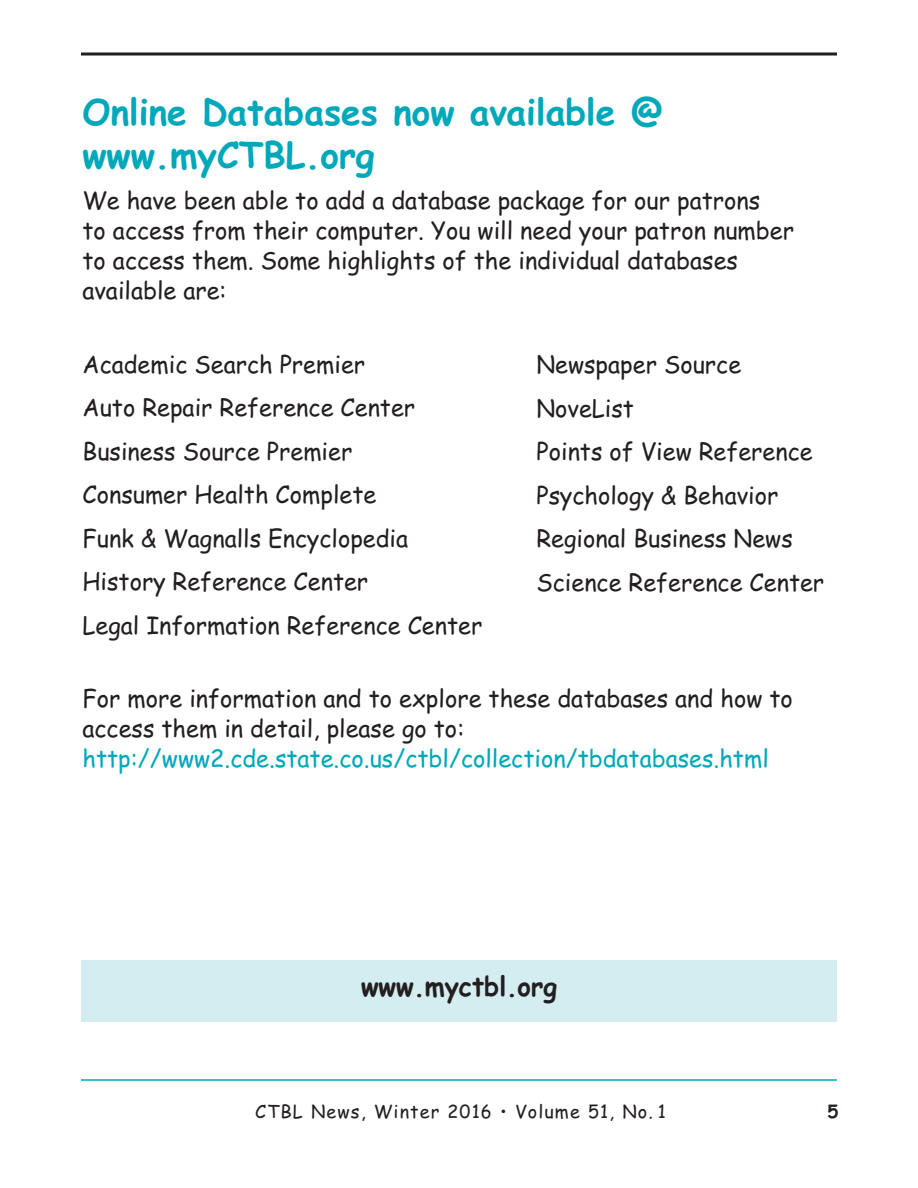
<style>
.page{position:relative;width:918px;height:1188px;background:#fff}
.page>*{position:absolute;margin:0;border:0;box-sizing:border-box;transform-origin:0 0}
.t1{font:700 36px/43.5px "Comic Sans MS";color:#00a8b9}
.t2{font:700 27px "Comic Sans MS";color:#231f20;scale:.95 1}
.t3{font:24px/43.5px "Comic Sans MS";color:#231f20}
.t4{font:24px "Comic Sans MS";color:#00a8b9}
.t5{font:18px "Comic Sans MS";letter-spacing:.06em;color:#231f20}
.t6{font:700 18px "Comic Sans MS";color:#231f20}
</style>
<div class="page">
<hr style="left:81px;top:1079px;width:756px;height:2px;background:#00a8b9">
<svg style="left:81px;top:52px;width:756px;height:4px;background:#595657"></svg>
<div style="left:81px;top:960px;width:756px;height:62px;background:#d4edf1"></div>
<h1 class="t1" style="left:83px;top:91px;width:583px">Online Databases now available @ www.myCTBL.org</h1>
<p class="t3" style="left:83px;top:186px;width:713px;line-height:30px">We have been able to add a database package for our patrons<br>to access from their computer. You will need your patron number to access them. Some highlights of the individual databases available are:</p>
<p class="t3" style="left:83px;top:343px;width:401px">Academic Search Premier<br>Auto Repair Reference Center<br>Business Source Premier<br>Consumer Health Complete<br>Funk &amp; Wagnalls Encyclopedia<br>History Reference Center<br>Legal Information Reference Center</p>
<p class="t3" style="left:536px;top:343px;width:289px">Newspaper Source<br>NoveList<br>Points of View Reference<br>Psychology &amp; Behavior<br>Regional Business News<br>Science Reference Center</p>
<p class="t3" style="left:83px;top:684px;width:712px;line-height:30px">For more information and to explore these databases and how to access them in detail, please go to:</p>
<p class="t4" style="left:83px;top:745px;width:688px">http://www2.cde.state.co.us/ctbl/collection/tbdatabases.html</p>
<p class="t2" style="left:361px;top:971px;width:208px">www.myctbl.org</p>
<p class="t5" style="left:255px;top:1102px;width:412px">CTBL News, Winter 2016 • Volume 51, No. 1</p>
<p class="t6" style="left:828px;top:1102px;width:12px">5</p>
</div>
